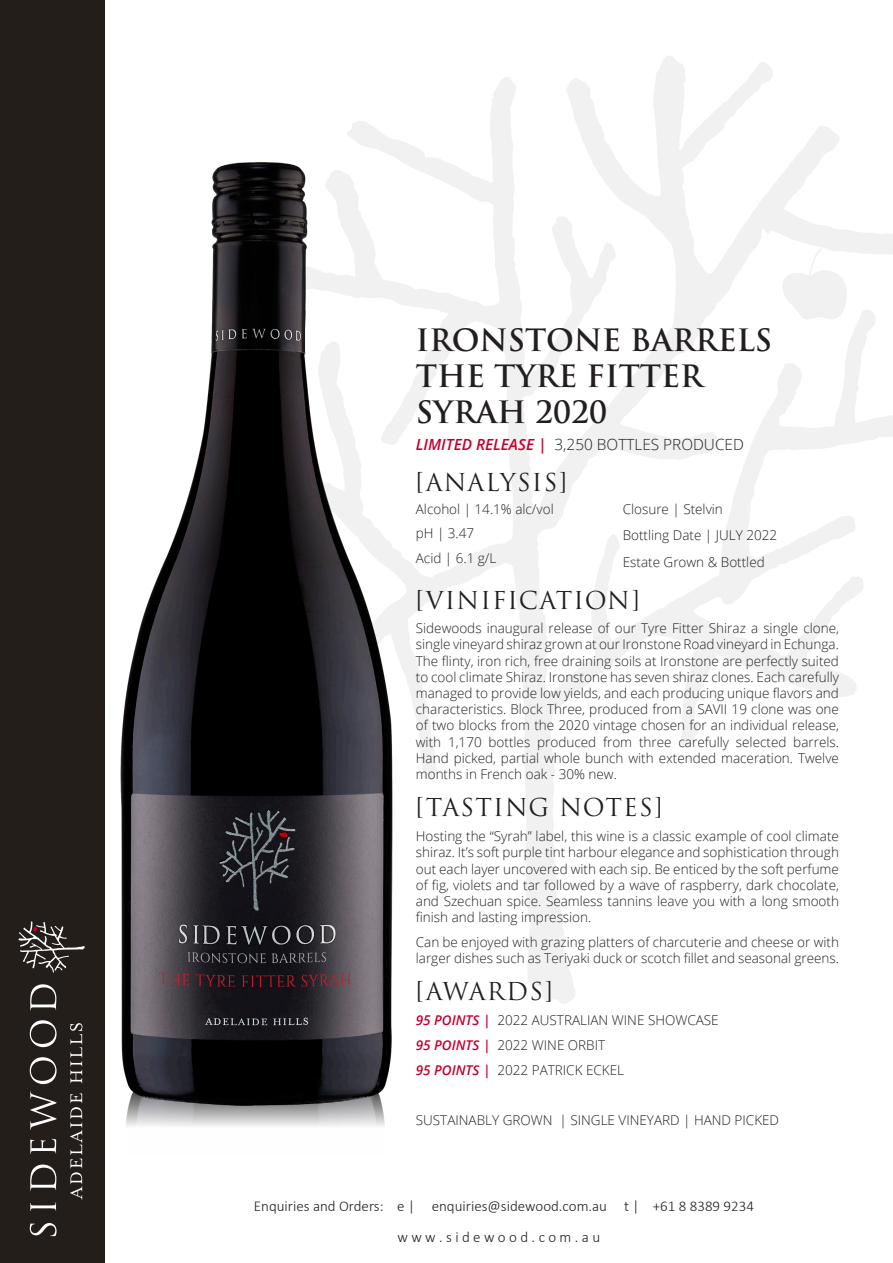
<style>
.page{position:relative;width:893px;height:1263px;background:#fff}
.page>*{position:absolute;margin:0;border:0;box-sizing:border-box;transform-origin:0 0}
.t1{font:700 30px/36px "Trajan Pro";color:#231f20}
.t2{font:24px "Trajan Pro";letter-spacing:.05em;color:#231f20}
.t3{font:300 15.3px "Open Sans";color:#231f20}
.t4{font:300 15px "Calibri";color:#231f20}
.Base_Award_Text{font:300 13.5px/16.2px "Open Sans";color:#231f20;text-align:justify}
.s1{font-weight:600;font-style:italic;color:#c5002e}
</style>
<div class="page">
<svg style="left:347px;top:56px;width:546px;height:948px"></svg>
<svg style="left:782px;top:248px;width:65px;height:71px"></svg>
<div style="left:0;top:0;width:104px;height:1263px;background:#241e1b"></div>
<svg style="left:30px;top:1223px;width:27px;height:13px"></svg>
<svg style="left:30px;top:1202px;width:26px;height:9px"></svg>
<svg style="left:30px;top:1164px;width:26px;height:26px"></svg>
<svg style="left:30px;top:1139px;width:26px;height:15px"></svg>
<svg style="left:30px;top:1091px;width:27px;height:39px"></svg>
<svg style="left:30px;top:1057px;width:27px;height:27px"></svg>
<svg style="left:30px;top:1020px;width:27px;height:27px"></svg>
<svg style="left:30px;top:984px;width:26px;height:26px"></svg>
<svg style="left:70px;top:1093px;width:12px;height:107px"></svg>
<svg style="left:70px;top:1023px;width:12px;height:60px"></svg>
<svg style="left:18px;top:921px;width:67px;height:51px"></svg>
<img style="left:126px;top:1117px;width:259px;height:9px">
<img style="left:120px;top:158px;width:276px;height:959px">
<p class="t1" style="left:416px;top:322px;width:358px">IRONSTONE BARRELS<br>THE TYRE FITTER<br>SYRAH 2020</p>
<p class="t3" style="left:416px;top:434px;width:329px"><span class="s1">LIMITED RELEASE |</span> 3,250 BOTTLES PRODUCED</p>
<p class="t2" style="left:416px;top:467px;width:153px">[ANALYSIS]</p>
<p class="Base_Award_Text" style="left:416px;top:500px;width:139px">Alcohol | 14.1% alc/vol</p>
<p class="Base_Award_Text" style="left:416px;top:525px;width:60px">pH | 3.47</p>
<p class="Base_Award_Text" style="left:416px;top:550px;width:82px">Acid | 6.1 g/L</p>
<p class="Base_Award_Text" style="left:623px;top:500px;width:102px">Closure | Stelvin</p>
<p class="Base_Award_Text" style="left:623px;top:527px;width:156px">Bottling Date | JULY 2022</p>
<p class="Base_Award_Text" style="left:623px;top:553px;width:144px">Estate Grown &amp; Bottled</p>
<p class="t2" style="left:416px;top:585px;width:225px">[VINIFICATION]</p>
<p class="Base_Award_Text" style="left:416px;top:620px;width:425px">Sidewoods inaugural release of our Tyre Fitter Shiraz a single clone, single vineyard shiraz grown at our Ironstone Road vineyard in Echunga.<br>The flinty, iron rich, free draining soils at Ironstone are perfectly suited to cool climate Shiraz. Ironstone has seven shiraz clones. Each carefully managed to provide low yields, and each producing unique flavors and characteristics. Block Three, produced from a SAVII 19 clone was one of two blocks from the 2020 vintage chosen for an individual release, with 1,170 bottles produced from three carefully selected barrels.<br>Hand picked, partial whole bunch with extended maceration. Twelve months in French oak - 30% new.</p>
<p class="t2" style="left:416px;top:792px;width:248px">[TASTING NOTES]</p>
<p class="Base_Award_Text" style="left:416px;top:828px;width:425px">Hosting the “Syrah” label, this wine is a classic example of cool climate shiraz. It’s soft purple tint harbour elegance and sophistication through out each layer uncovered with each sip. Be enticed by the soft perfume of fig, violets and tar followed by a wave of raspberry, dark chocolate, and Szechuan spice. Seamless tannins leave you with a long smooth finish and lasting impression.</p>
<p class="Base_Award_Text" style="left:416px;top:933px;width:425px">Can be enjoyed with grazing platters of charcuterie and cheese or with larger dishes such as Teriyaki duck or scotch fillet and seasonal greens.</p>
<p class="t2" style="left:416px;top:976px;width:139px">[AWARDS]</p>
<p class="Base_Award_Text" style="left:416px;top:1012px;width:304px"><span class="s1">95 POINTS |</span> 2022 AUSTRALIAN WINE SHOWCASE</p>
<p class="Base_Award_Text" style="left:416px;top:1037px;width:191px"><span class="s1">95 POINTS |</span> 2022 WINE ORBIT</p>
<p class="Base_Award_Text" style="left:416px;top:1062px;width:210px"><span class="s1">95 POINTS |</span> 2022 PATRICK ECKEL</p>
<p class="Base_Award_Text" style="left:416px;top:1111px;width:365px">SUSTAINABLY GROWN | SINGLE VINEYARD | HAND PICKED</p>
<p class="t4" style="left:254px;top:1197px;width:502px">Enquiries and Orders: e | enquiries@sidewood.com.au t | +61 8 8389 9234</p>
<p class="t4" style="left:397px;top:1228px;width:204px">w w w . s i d e w o o d . c o m . a u</p>
</div>
